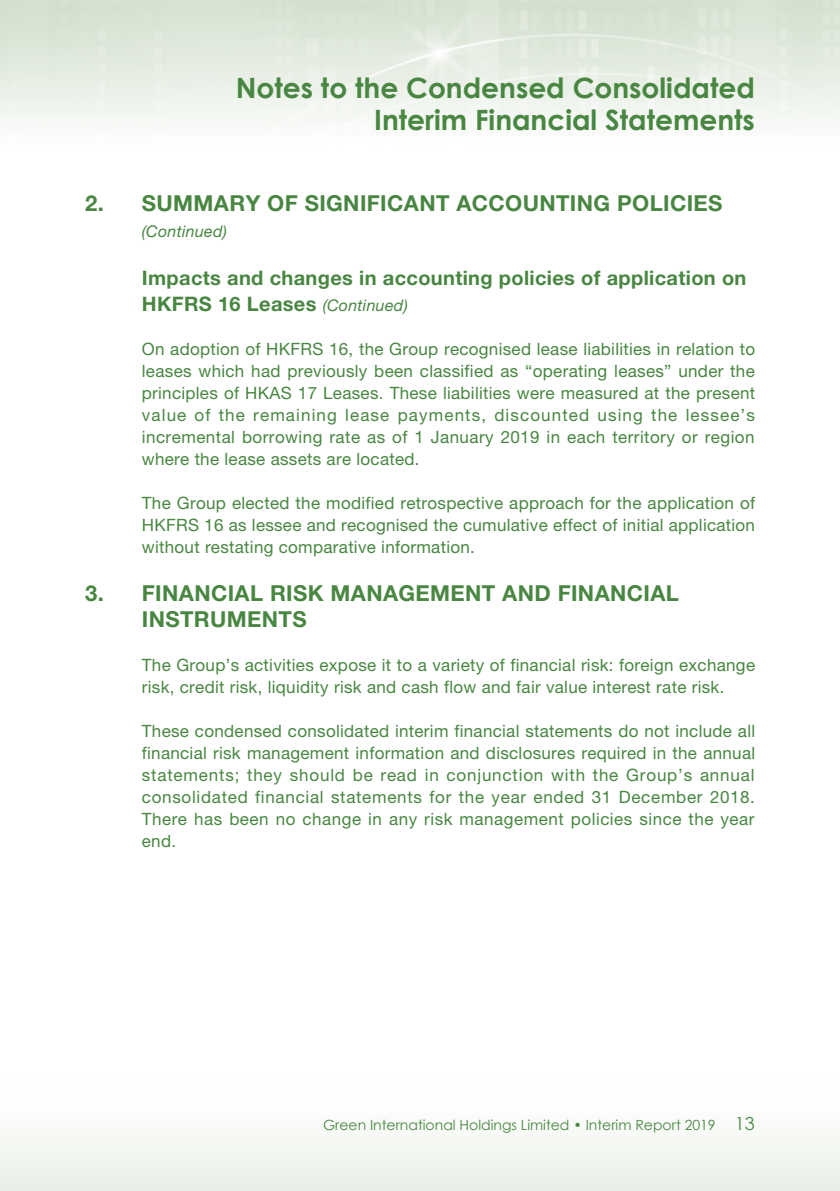
<style>
.page{position:relative;width:840px;height:1191px;background:#fff}
.page>*{position:absolute;margin:0;border:0;box-sizing:border-box;transform-origin:0 0}
.t1{font:700 28px/32px "Century Gothic";color:#488641;text-align:right}
.t2{font:700 22px/26px "Helvetica Neue LT Std";letter-spacing:.015em;color:#488641}
.t3{font:700 20px/26px "Helvetica Neue LT Std";letter-spacing:.015em;color:#488641}
.t4{font:17px/22px "Helvetica Neue LT Std";letter-spacing:.015em;color:#488641;text-align:justify}
.t5{font:italic 16px "Helvetica Neue LT Std";letter-spacing:.015em;color:#488641}
.t6{font:14px "Century Gothic";color:#488641}
.s1{font-weight:400;font-style:italic;font-size:16px}
.s2{font-size:18px}
</style>
<div class="page">
<div style="left:0;top:1077px;width:839px;height:114px;background:linear-gradient(to right,#f6f8f5,#f6f8f5)"></div>
<h1 class="t1" style="left:235px;top:70px;width:520px">Notes to the Condensed Consolidated<br>Interim Financial Statements</h1>
<p class="t2" style="left:85px;top:190px;width:638px">2. SUMMARY OF SIGNIFICANT ACCOUNTING POLICIES</p>
<p class="t5" style="left:142px;top:222px;width:87px">(Continued)</p>
<p class="t3" style="left:142px;top:264px;width:605px">Impacts and changes in accounting policies of application on<br>HKFRS 16 Leases <span class="s1">(Continued)</span></p>
<p class="t4" style="left:142px;top:338px;width:614px">On adoption of HKFRS 16, the Group recognised lease liabilities in relation to leases which had previously been classified as “operating leases” under the principles of HKAS 17 Leases. These liabilities were measured at the present value of the remaining lease payments, discounted using the lessee’s incremental borrowing rate as of 1 January 2019 in each territory or region where the lease assets are located.</p>
<p class="t4" style="left:142px;top:492px;width:614px">The Group elected the modified retrospective approach for the application of HKFRS 16 as lessee and recognised the cumulative effect of initial application without restating comparative information.</p>
<p class="t2" style="left:142px;top:580px;width:538px;text-indent:-57px">3. FINANCIAL RISK MANAGEMENT AND FINANCIAL<br>INSTRUMENTS</p>
<p class="t4" style="left:142px;top:654px;width:614px">The Group’s activities expose it to a variety of financial risk: foreign exchange risk, credit risk, liquidity risk and cash flow and fair value interest rate risk.</p>
<p class="t4" style="left:142px;top:720px;width:614px">These condensed consolidated interim financial statements do not include all financial risk management information and disclosures required in the annual statements; they should be read in conjunction with the Group’s annual consolidated financial statements for the year ended 31 December 2018.<br>There has been no change in any risk management policies since the year end.</p>
<p class="t6" style="left:323px;top:1115px;width:433px">Green International Holdings Limited • Interim Report 2019 <span class="s2">13</span></p>
</div>
